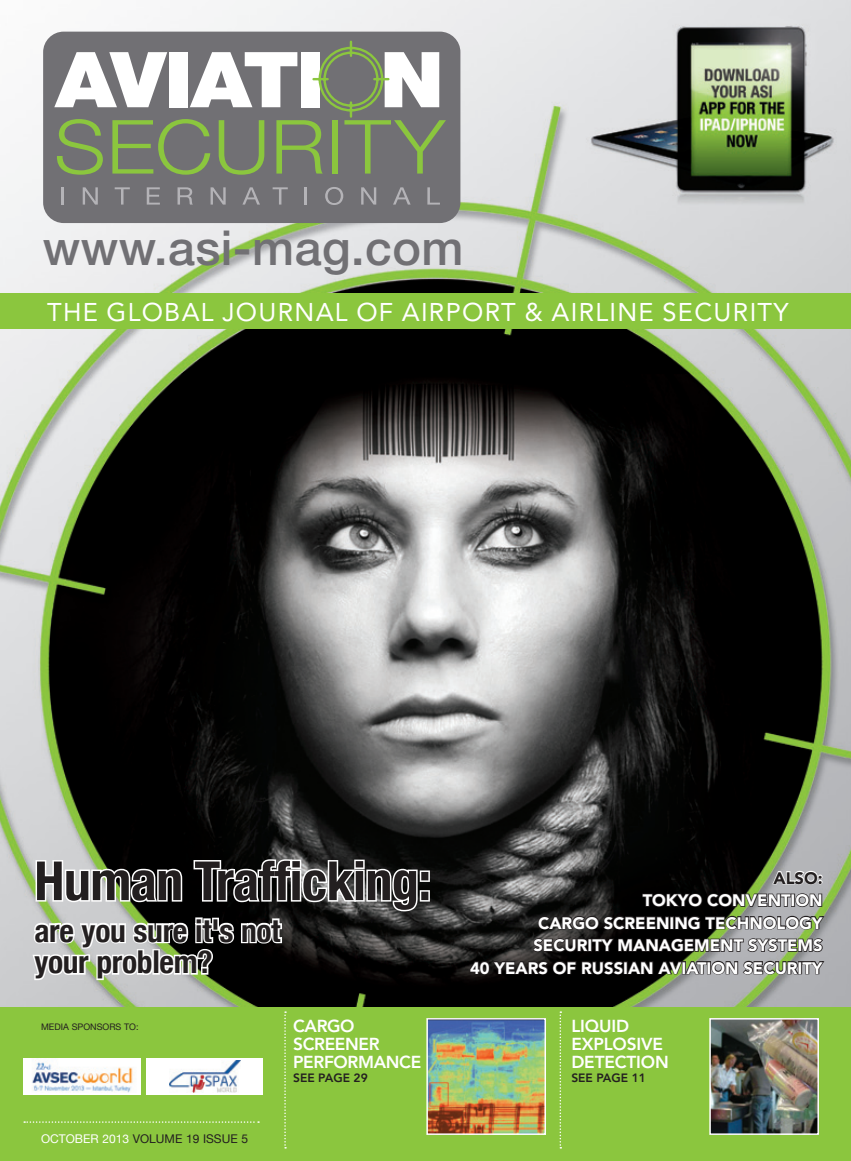
<style>
.page{position:relative;width:851px;height:1161px;background:#fff}
.page>*{position:absolute;margin:0;border:0;box-sizing:border-box;transform-origin:0 0}
.t1{font:700 condensed 54px "Helvetica Neue";letter-spacing:-.01em;color:#231f20}
.t2{font:500 48.3px "Helvetica Neue LT Std";letter-spacing:.01em;color:#717074}
.t3{font:700 condensed 31.5px/31.5px "Helvetica Neue";letter-spacing:-.01em;color:#231f20}
.t4{font:25.5px "Avenir LT Std";letter-spacing:.05em;color:#fff}
.t5{font:800 17.25px/18px "Avenir LT Std";letter-spacing:-.015em;color:#fff}
.t6{font:900 16.5px/22.5px "Avenir LT Std";color:#fff;text-align:right}
.t7{font:12px "Helvetica Neue";color:#231f20}
.t8{font:800 12px "Avenir LT Std";color:#231f20}
.t9{font:9px "Helvetica Neue";color:#231f20}
.s1{color:#fff}
.s2{color:#231f20}
</style>
<div class="page">
<img style="left:0;top:0;width:850px;height:1007px">
<div style="left:0;top:1007px;width:850px;height:154px;background:#8bc63e"></div>
<svg style="left:31px;top:857px;width:400px;height:143px"></svg>
<svg style="left:771px;top:870px;width:51px;height:16px"></svg>
<svg style="left:469px;top:892px;width:356px;height:86px;background:#3a3b37"></svg>
<div style="left:0;top:293px;width:850px;height:36px;background:#8bc63e"></div>
<svg style="left:284px;top:1011px;width:2px;height:138px"></svg>
<svg style="left:24px;top:1121px;width:235px;height:2px"></svg>
<div style="left:43px;top:32px;width:417px;height:191px;background:#717074;border-radius:21px"></div>
<hr style="left:61px;top:187px;width:3px;height:18px;background:#b4b3b7">
<svg style="left:83px;top:187px;width:15px;height:18px"></svg>
<svg style="left:115px;top:187px;width:15px;height:18px"></svg>
<svg style="left:147px;top:187px;width:13px;height:18px"></svg>
<svg style="left:177px;top:187px;width:16px;height:18px"></svg>
<svg style="left:210px;top:187px;width:16px;height:18px"></svg>
<svg style="left:242px;top:187px;width:18px;height:18px"></svg>
<svg style="left:272px;top:187px;width:16px;height:18px"></svg>
<svg style="left:305px;top:187px;width:2px;height:18px"></svg>
<svg style="left:325px;top:187px;width:18px;height:18px"></svg>
<svg style="left:361px;top:187px;width:15px;height:18px"></svg>
<svg style="left:393px;top:187px;width:17px;height:18px"></svg>
<svg style="left:427px;top:187px;width:13px;height:18px"></svg>
<svg style="left:54px;top:40px;width:392px;height:135px"></svg>
<svg style="left:559px;top:1011px;width:2px;height:138px"></svg>
<img style="left:429px;top:1021px;width:114px;height:111px">
<div style="left:426px;top:1018px;width:120px;height:117px;border:2px solid #fff"></div>
<img style="left:712px;top:1021px;width:103px;height:111px">
<div style="left:709px;top:1018px;width:109px;height:117px;border:2px solid #fff"></div>
<img style="left:23px;top:1059px;width:117px;height:36px">
<div style="left:146px;top:1059px;width:117px;height:36px;background:#fff"></div>
<img style="left:169px;top:1061px;width:71px;height:32px">
<p class="t2" style="left:43px;top:219px;width:422px">www.asi-mag.com</p>
<p class="t4" style="left:47px;top:297px;width:743px">THE GLOBAL JOURNAL OF AIRPORT &amp; AIRLINE SECURITY</p>
<p class="t1" style="left:34px;top:848px;width:398px">Human Trafficking:</p>
<p class="t3" style="left:34px;top:914px;width:248px">are you sure it's not your problem?</p>
<p class="t9" style="left:41px;top:1021px;width:99px">MEDIA SPONSORS TO:</p>
<p class="t7" style="left:41px;top:1132px;width:208px"><span class="s1">OCTOBER 2013</span> VOLUME 19 ISSUE 5</p>
<p class="t5" style="left:293px;top:1017px;width:130px">CARGO<br>SCREENER<br>PERFORMANCE</p>
<p class="t8" style="left:293px;top:1071px;width:76px">SEE PAGE 29</p>
<p class="t6" style="left:470px;top:867px;width:354px"><span class="s2">ALSO:<br></span>TOKYO CONVENTION<br>CARGO SCREENING TECHNOLOGY<br>SECURITY MANAGEMENT SYSTEMS<br>40 YEARS OF RUSSIAN AVIATION SECURITY</p>
<p class="t5" style="left:571px;top:1017px;width:99px">LIQUID<br>EXPLOSIVE<br>DETECTION</p>
<p class="t8" style="left:571px;top:1071px;width:76px">SEE PAGE 11</p>
</div>
